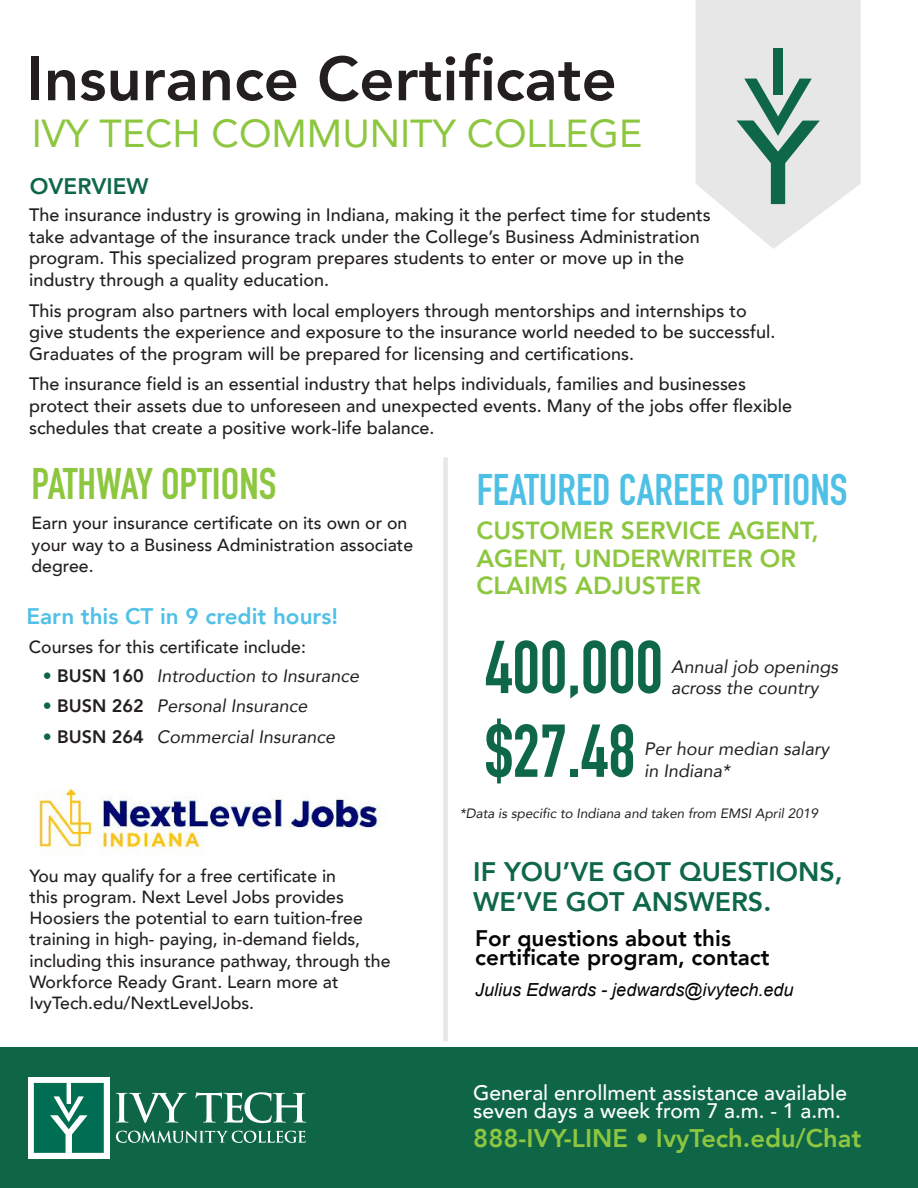
<style>
.page{position:relative;width:918px;height:1188px;background:#fff}
.page>*{position:absolute;margin:0;border:0;box-sizing:border-box;transform-origin:0 0}
.t1{font:73.5px "DIN Engschrift Std";color:#0e6748}
.t2{font:800 61.5px "Avenir";color:#231f20}
.t3{font:43.65px "DIN Engschrift Std";color:#4fc0e5}
.t4{font:43.65px "DIN Engschrift Std";color:#8dc63f}
.t5{font:39px "Avenir";color:#8dc63f}
.t6{font:800 26.85px/30px "Avenir";color:#0e6748}
.t7{font:800 25.5px "Avenir";color:#8dc63f}
.t8{font:800 24.75px/27.3px "Avenir";color:#8dc63f}
.t9{font:800 22.5px/19.5px "Avenir";color:#040503}
.t10{font:800 22.5px "Avenir";color:#50c0e6}
.t11{font:800 22.5px "Avenir";color:#0e6748}
.t12{font:500 21px/18px "Avenir";color:#fff}
.t13{font:500 18px/21.6px "Avenir";color:#231f20}
.t14{font:italic 18px/30.6px "Avenir";color:#231f20}
.t15{font:italic 18px "Arial";color:#040503}
.t16{font:800 18px "Avenir";color:#231f20}
.t17{font:500 17.7px/21.1px "Avenir";color:#231f20}
.t18{font:italic 13.5px "Avenir";color:#231f20}
.s1{color:#0e6647}
</style>
<div class="page">
<div style="left:443px;top:457px;width:5px;height:584px;background:#e6e7e6"></div>
<div style="left:0;top:1048px;width:918px;height:140px;background:#0e6647"></div>
<svg style="left:696px;top:0;width:165px;height:249px;background:#d9e0dd"></svg>
<div style="left:773px;top:49px;width:10px;height:46px;background:#0e6748"></div>
<img style="left:36px;top:789px;width:350px;height:66px">
<div style="left:28px;top:1077px;width:81px;height:81px;background:#fff"></div>
<svg style="left:34px;top:1083px;width:70px;height:70px;background:#25836c"></svg>
<svg style="left:116px;top:1131px;width:190px;height:12px"></svg>
<svg style="left:116px;top:1093px;width:71px;height:30px"></svg>
<svg style="left:195px;top:1092px;width:111px;height:31px"></svg>
<h2 class="t2" style="left:27px;top:31px;width:592px">Insurance Certificate</h2>
<h3 class="t5" style="left:32px;top:102px;width:612px">IVY TECH COMMUNITY COLLEGE</h3>
<p class="t11" style="left:30px;top:168px;width:120px">OVERVIEW</p>
<p class="t13" style="left:29px;top:203px;width:683px">The insurance industry is growing in Indiana, making it the perfect time for students take advantage of the insurance track under the College’s Business Administration program. This specialized program prepares students to enter or move up in the industry through a quality education.</p>
<p class="t13" style="left:29px;top:299px;width:748px">This program also partners with local employers through mentorships and internships to give students the experience and exposure to the insurance world needed to be successful.<br>Graduates of the program will be prepared for licensing and certifications.</p>
<p class="t13" style="left:29px;top:372px;width:765px">The insurance field is an essential industry that helps individuals, families and businesses protect their assets due to unforeseen and unexpected events. Many of the jobs offer flexible schedules that create a positive work-life balance.</p>
<h3 class="t4" style="left:32px;top:458px;width:246px">PATHWAY OPTIONS</h3>
<h3 class="t3" style="left:477px;top:464px;width:372px">FEATURED CAREER OPTIONS</h3>
<h3 class="t8" style="left:476px;top:517px;width:344px">CUSTOMER SERVICE AGENT,<br>AGENT, UNDERWRITER OR<br>CLAIMS ADJUSTER</h3>
<p class="t17" style="left:32px;top:512px;width:383px">Earn your insurance certificate on its own or on your way to a Business Administration associate degree.</p>
<p class="t10" style="left:26px;top:598px;width:313px">Earn this CT in 9 credit hours!</p>
<p class="t17" style="left:29px;top:635px;width:279px">Courses for this certificate include:</p>
<p class="t16" style="left:43px;top:661px;width:102px"><span class="s1">•</span> BUSN 160</p>
<p class="t16" style="left:43px;top:692px;width:102px"><span class="s1">•</span> BUSN 262</p>
<p class="t16" style="left:43px;top:723px;width:102px"><span class="s1">•</span> BUSN 264</p>
<p class="t14" style="left:157px;top:660px;width:204px">Introduction to Insurance<br>Personal Insurance<br>Commercial Insurance</p>
<p class="t17" style="left:30px;top:864px;width:363px">You may qualify for a free certificate in<br>this program. Next Level Jobs provides Hoosiers the potential to earn tuition-free training in high- paying, in-demand fields, including this insurance pathway, through the Workforce Ready Grant. Learn more at IvyTech.edu/NextLevelJobs.</p>
<h1 class="t1" style="left:485px;top:624px;width:179px">400,000</h1>
<p class="t14" style="left:671px;top:656px;width:169px;line-height:21.6px">Annual job openings across the country</p>
<h1 class="t1" style="left:485px;top:708px;width:152px">$27.48</h1>
<p class="t14" style="left:644px;top:738px;width:186px;line-height:21.6px">Per hour median salary in Indiana*</p>
<p class="t18" style="left:460px;top:805px;width:360px">*Data is specific to Indiana and taken from EMSI April 2019</p>
<h3 class="t6" style="left:473px;top:857px;width:371px">IF YOU’VE GOT QUESTIONS,<br>WE’VE GOT ANSWERS.</h3>
<p class="t9" style="left:475px;top:928px;width:296px">For questions about this certificate program, contact</p>
<p class="t15" style="left:475px;top:978px;width:320px">Julius Edwards - jedwards@ivytech.edu</p>
<p class="t12" style="left:473px;top:1082px;width:375px">General enrollment assistance available seven days a week from 7 a.m. - 1 a.m.</p>
<h3 class="t7" style="left:473px;top:1119px;width:390px">888-IVY-LINE • IvyTech.edu/Chat</h3>
</div>
